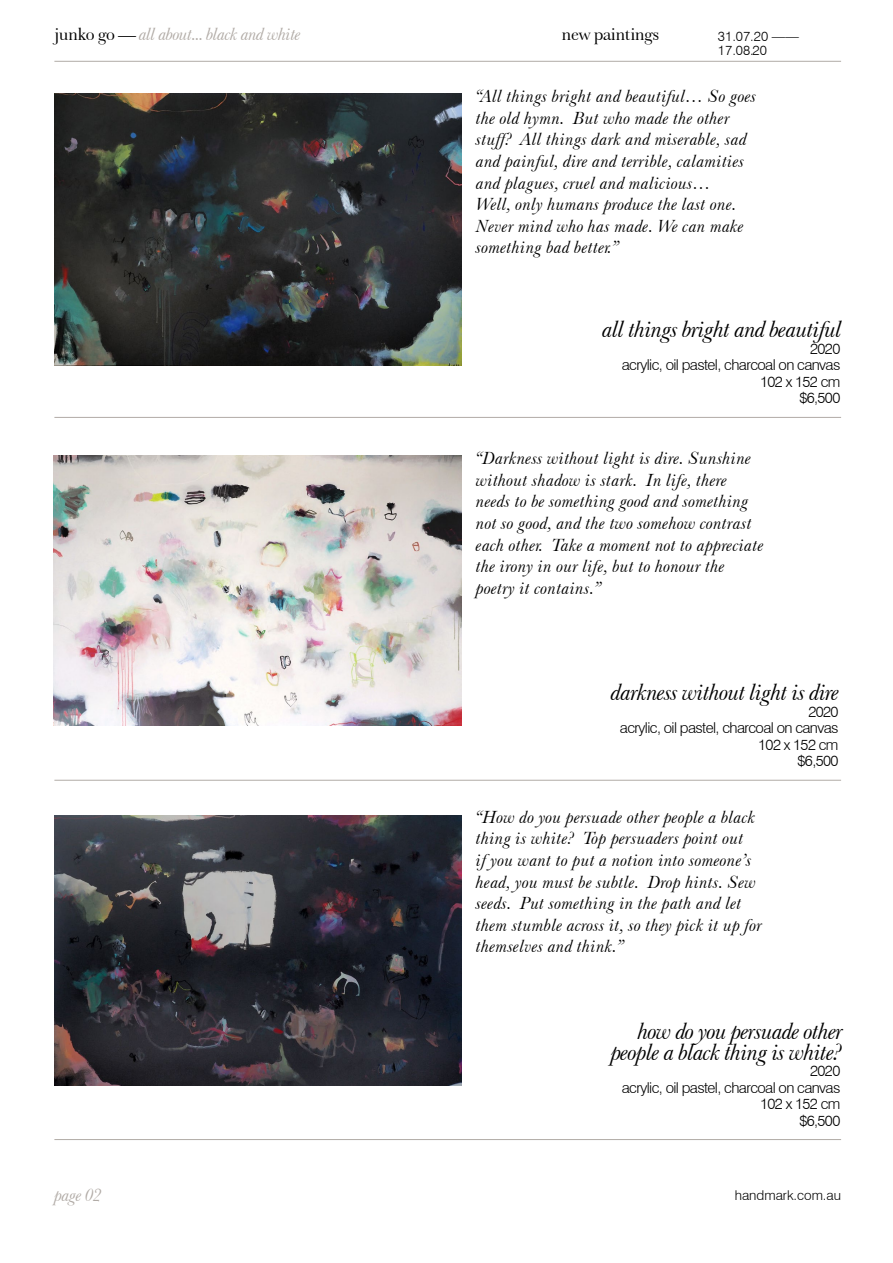
<style>
.page{position:relative;width:893px;height:1263px;background:#fff}
.page>*{position:absolute;margin:0;border:0;box-sizing:border-box;transform-origin:0 0}
.t1{font:italic 24px/21px "Baskerville No 2 BT";letter-spacing:-.04em;color:#000;text-align:right}
.t2{font:italic 18px/21.6px "Baskerville No 2 BT";color:#000}
.t3{font:italic 18px "Baskerville No 2 BT";letter-spacing:-.04em;color:#b1aba6}
.t4{font:18px "Baskerville No 2 BT";letter-spacing:-.04em;color:#000}
.t5{font:300 15px/16.5px "Swiss 721 BT";letter-spacing:-.04em;color:#000;text-align:right}
.t6{font:300 13.5px/13.5px "Swiss 721 BT";color:#000}
.s1{font-style:normal;color:#000}
</style>
<div class="page">
<hr style="left:54px;top:61px;width:787px;height:1px;background:#b1aba6">
<hr style="left:54px;top:417px;width:787px;height:1px;background:#b1aba6">
<hr style="left:54px;top:1139px;width:787px;height:1px;background:#b1aba6">
<img style="left:54px;top:456px;width:407px;height:269px">
<img style="left:54px;top:94px;width:408px;height:271px">
<hr style="left:54px;top:780px;width:787px;height:1px;background:#b1aba6">
<img style="left:54px;top:815px;width:408px;height:270px">
<p class="t3" style="left:54px;top:23px;width:248px"><span class="s1">junko go —</span> all about... black and white</p>
<p class="t4" style="left:561px;top:22px;width:100px">new paintings</p>
<p class="t6" style="left:718px;top:30px;width:82px">31.07.20 ——<br>17.08.20</p>
<p class="t2" style="left:476px;top:85px;width:282px">“All things bright and beautiful… So goes the old hymn. But who made the other stuff? All things dark and miserable, sad and painful, dire and terrible, calamities and plagues, cruel and malicious…<br>Well, only humans produce the last one.<br>Never mind who has made. We can make something bad better.”</p>
<h1 class="t1" style="left:603px;top:318px;width:241px">all things bright and beautiful</h1>
<p class="t5" style="left:622px;top:340px;width:220px">2020<br>acrylic, oil pastel, charcoal on canvas<br>102 x 152 cm<br>$6,500</p>
<p class="t2" style="left:476px;top:447px;width:289px">“Darkness without light is dire. Sunshine without shadow is stark. In life, there needs to be something good and something not so good, and the two somehow contrast each other. Take a moment not to appreciate the irony in our life, but to honour the poetry it contains.”</p>
<h1 class="t1" style="left:611px;top:681px;width:230px">darkness without light is dire</h1>
<p class="t5" style="left:620px;top:703px;width:220px">2020<br>acrylic, oil pastel, charcoal on canvas<br>102 x 152 cm<br>$6,500</p>
<p class="t2" style="left:476px;top:806px;width:288px">“How do you persuade other people a black thing is white? Top persuaders point out<br>if you want to put a notion into someone’s head, you must be subtle. Drop hints. Sew seeds. Put something in the path and let them stumble across it, so they pick it up for themselves and think.”</p>
<h1 class="t1" style="left:611px;top:1020px;width:234px">how do you persuade other people a black thing is white?</h1>
<p class="t5" style="left:622px;top:1063px;width:220px">2020<br>acrylic, oil pastel, charcoal on canvas<br>102 x 152 cm<br>$6,500</p>
<p class="t3" style="left:54px;top:1184px;width:49px">page 02</p>
<p class="t6" style="left:735px;top:1188px;width:108px">handmark.com.au</p>
</div>
